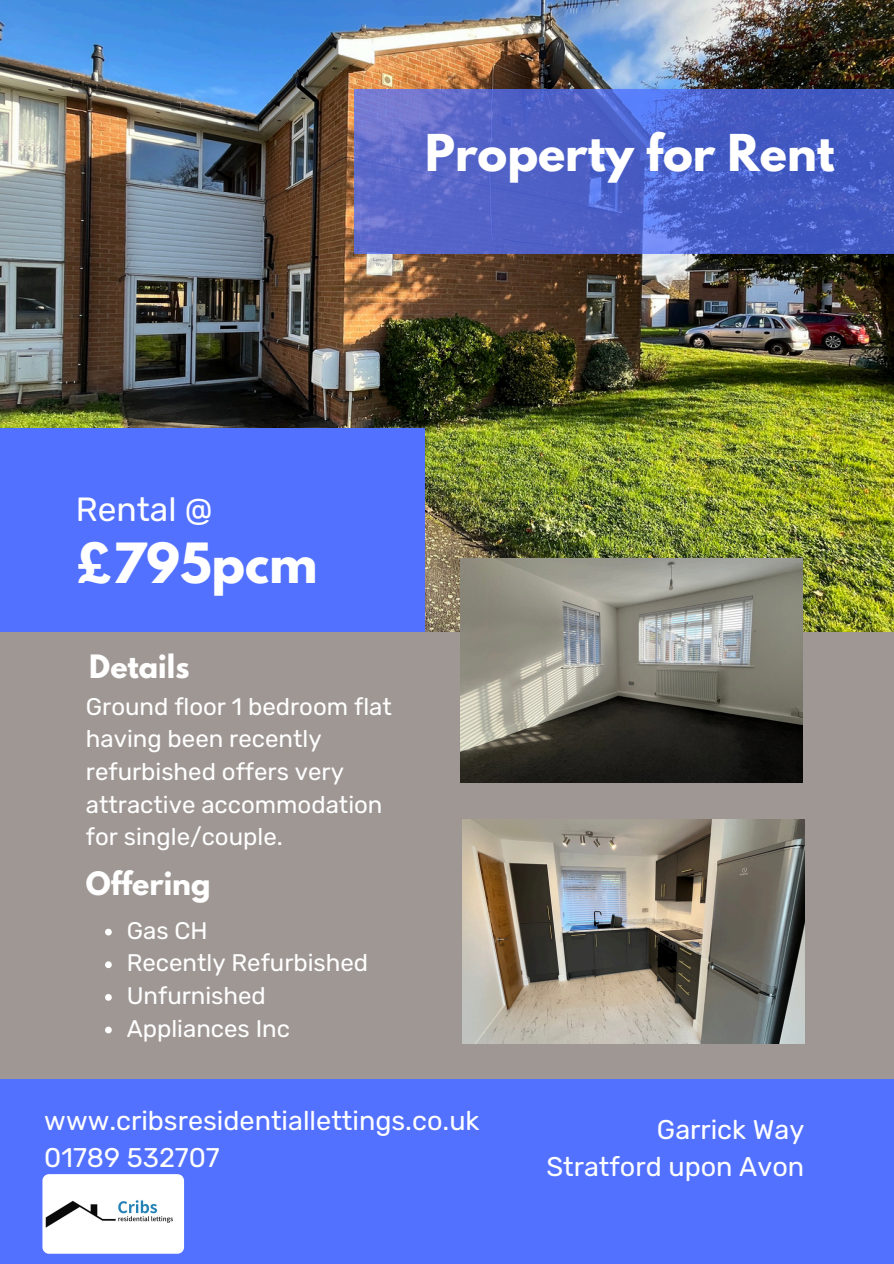
<style>
.page{position:relative;width:894px;height:1264px;background:#fff}
.page>*{position:absolute;margin:0;border:0;box-sizing:border-box;transform-origin:0 0}
.t1{font:700 49.05px "League Spartan";color:#fff}
.t2{font:700 45px "League Spartan";color:#fff}
.t3{font:33.45px "Rubik";color:#fff}
.t4{font:700 28.5px "League Spartan";color:#fff}
.t5{font:27px/37.2px "Rubik";color:#fff}
.t6{font:24px/32.7px "Rubik";color:#fff}
</style>
<div class="page">
<div style="left:0;top:0;width:893px;height:1263px;background:#9e9794"></div>
<img style="left:0;top:0;width:893px;height:631px">
<img style="left:460px;top:558px;width:342px;height:224px">
<img style="left:462px;top:819px;width:342px;height:224px">
<svg style="left:354px;top:89px;width:539px;height:165px;background:#4f62c9"></svg>
<div style="left:0;top:428px;width:424px;height:203px;background:#5271ff"></div>
<div style="left:0;top:1079px;width:893px;height:184px;background:#5271ff"></div>
<img style="left:42px;top:1174px;width:142px;height:79px;border-radius:7px">
<svg style="left:105px;top:928px;width:7px;height:7px"></svg>
<svg style="left:105px;top:961px;width:7px;height:7px"></svg>
<svg style="left:105px;top:994px;width:7px;height:6px"></svg>
<svg style="left:105px;top:1026px;width:7px;height:7px"></svg>
<h1 class="t2" style="left:425px;top:130px;width:410px">Property for Rent</h1>
<p class="t3" style="left:76px;top:490px;width:138px">Rental @</p>
<p class="t1" style="left:76px;top:538px;width:243px">£795pcm</p>
<h2 class="t4" style="left:89px;top:652px;width:102px">Details</h2>
<p class="t6" style="left:86px;top:690px;width:307px">Ground floor 1 bedroom flat having been recently refurbished offers very attractive accommodation for single/couple.</p>
<h1 class="t4" style="left:86px;top:869px;width:126px">Offering</h1>
<h3 class="t6" style="left:127px;top:914px;width:82px">Gas CH</h3>
<p class="t6" style="left:127px;top:946px;width:243px">Recently Refurbished</p>
<p class="t6" style="left:127px;top:979px;width:141px">Unfurnished</p>
<h3 class="t6" style="left:127px;top:1012px;width:165px">Appliances Inc</h3>
<p class="t5" style="left:44px;top:1101px;width:436px">www.cribsresidentiallettings.co.uk<br>01789 532707</p>
<p class="t5" style="left:546px;top:1110px;width:259px;text-align:right">Garrick Way<br>Stratford upon Avon</p>
</div>
